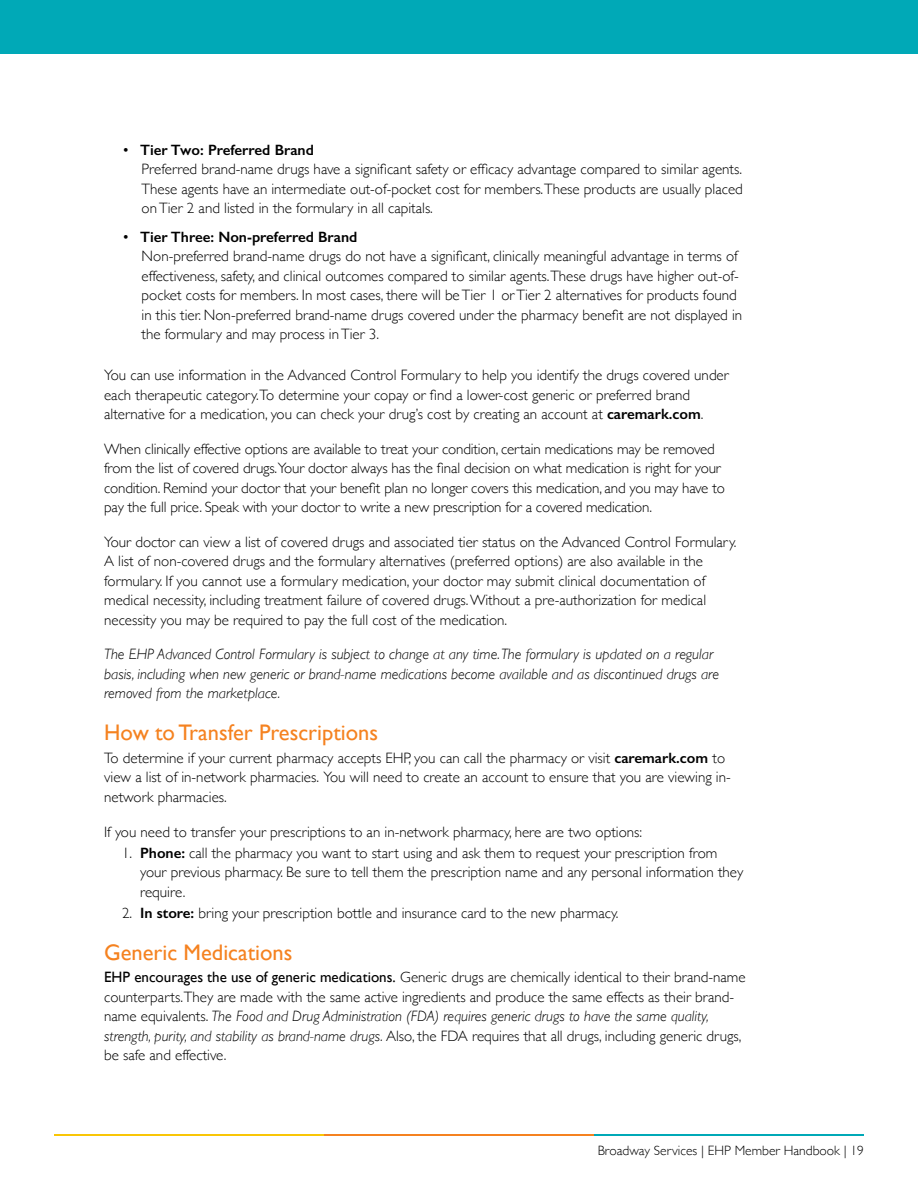
<style>
.page{position:relative;width:918px;height:1188px;background:#fff}
.page>*{position:absolute;margin:0;border:0;box-sizing:border-box;transform-origin:0 0}
.L2_Heading{font:22.5px "Gill Sans";color:#f58220}
.L1_Body_Text{font:300 15px/19.5px "Gill Sans";color:#000}
.L1_Indented_Text{font:300 15px/19.5px "Gill Sans";color:#000;text-align:justify}
.L1_First_Paragraph{font:300 15px/19.5px "Gill Sans";color:#000}
.L1_Body_Text-2{font:italic 300 15px/19.5px "Gill Sans";color:#000}
.t1{font:600 15px "Gill Sans";color:#000}
.t2{font:300 13.5px "Gill Sans";color:#000}
.s1{font-weight:300}
.s2{font-weight:600}
.s3{font-weight:400}
.s4{font-style:italic}
</style>
<div class="page">
<div style="left:0;top:0;width:918px;height:54px;background:#00a9b7"></div>
<hr style="left:594px;top:1134px;width:270px;height:2px;background:#00a9b7">
<hr style="left:54px;top:1134px;width:270px;height:2px;background:#f9c606">
<hr style="left:324px;top:1134px;width:270px;height:2px;background:#f58220">
<p class="t1" style="left:122px;top:141px;width:193px"><span class="s1">•</span> Tier Two: Preferred Brand</p>
<p class="L1_Indented_Text" style="left:142px;top:159px;width:603px">Preferred brand-name drugs have a significant safety or efficacy advantage compared to similar agents.<br>These agents have an intermediate out-of-pocket cost for members.These products are usually placed on Tier 2 and listed in the formulary in all capitals.</p>
<p class="t1" style="left:122px;top:228px;width:237px"><span class="s1">•</span> Tier Three: Non-preferred Brand</p>
<p class="L1_Indented_Text" style="left:142px;top:246px;width:602px;text-align:left">Non-preferred brand-name drugs do not have a significant, clinically meaningful advantage in terms of effectiveness, safety, and clinical outcomes compared to similar agents.These drugs have higher out-of&shy;pocket costs for members. In most cases, there will be Tier 1 or Tier 2 alternatives for products found in this tier. Non-preferred brand-name drugs covered under the pharmacy benefit are not displayed in the formulary and may process in Tier 3.</p>
<p class="L1_Body_Text" style="left:104px;top:365px;width:626px">You can use information in the Advanced Control Formulary to help you identify the drugs covered under each therapeutic category.To determine your copay or find a lower-cost generic or preferred brand alternative for a medication, you can check your drug’s cost by creating an account at <span class="s2">caremark.com</span>.</p>
<p class="L1_Body_Text" style="left:104px;top:438px;width:622px">When clinically effective options are available to treat your condition, certain medications may be removed from the list of covered drugs.Your doctor always has the final decision on what medication is right for your condition. Remind your doctor that your benefit plan no longer covers this medication, and you may have to pay the full price. Speak with your doctor to write a new prescription for a covered medication.</p>
<p class="L1_Body_Text" style="left:104px;top:531px;width:634px">Your doctor can view a list of covered drugs and associated tier status on the Advanced Control Formulary.<br>A list of non-covered drugs and the formulary alternatives (preferred options) are also available in the formulary. If you cannot use a formulary medication, your doctor may submit clinical documentation of medical necessity, including treatment failure of covered drugs.Without a pre-authorization for medical necessity you may be required to pay the full cost of the medication.</p>
<p class="L1_Body_Text-2" style="left:104px;top:645px;width:616px">The EHP Advanced Control Formulary is subject to change at any time. The formulary is updated on a regular basis, including when new generic or brand-name medications become available and as discontinued drugs are removed from the marketplace.</p>
<p class="L2_Heading" style="left:104px;top:720px;width:275px">How to Transfer Prescriptions</p>
<p class="L1_First_Paragraph" style="left:104px;top:748px;width:628px">To determine if your current pharmacy accepts EHP, you can call the pharmacy or visit <span class="s2">caremark.com</span> to view a list of in-network pharmacies. You will need to create an account to ensure that you are viewing in&shy;network pharmacies.</p>
<p class="L1_Body_Text" style="left:104px;top:821px;width:539px">If you need to transfer your prescriptions to an in-network pharmacy, here are two options:</p>
<p class="L1_Body_Text" style="left:140px;top:842px;width:605px;text-indent:-18px">1. <span class="s2">Phone:</span> call the pharmacy you want to start using and ask them to request your prescription from your previous pharmacy. Be sure to tell them the prescription name and any personal information they require.</p>
<p class="L1_Body_Text" style="left:122px;top:902px;width:498px">2. <span class="s2">In store:</span> bring your prescription bottle and insurance card to the new pharmacy.</p>
<p class="L2_Heading" style="left:104px;top:939px;width:190px">Generic Medications</p>
<p class="L1_First_Paragraph" style="left:104px;top:967px;width:643px"><span class="s3">EHP encourages the use of generic medications.</span> Generic drugs are chemically identical to their brand-name counterparts.They are made with the same active ingredients and produce the same effects as their brand&shy;name equivalents. <span class="s4">The Food and Drug Administration (FDA) requires generic drugs to have the same quality, strength, purity, and stability as brand-name drugs.</span> Also, the FDA requires that all drugs, including generic drugs, be safe and effective.</p>
<p class="t2" style="left:598px;top:1140px;width:268px">Broadway Services | EHP Member Handbook | 19</p>
</div>
